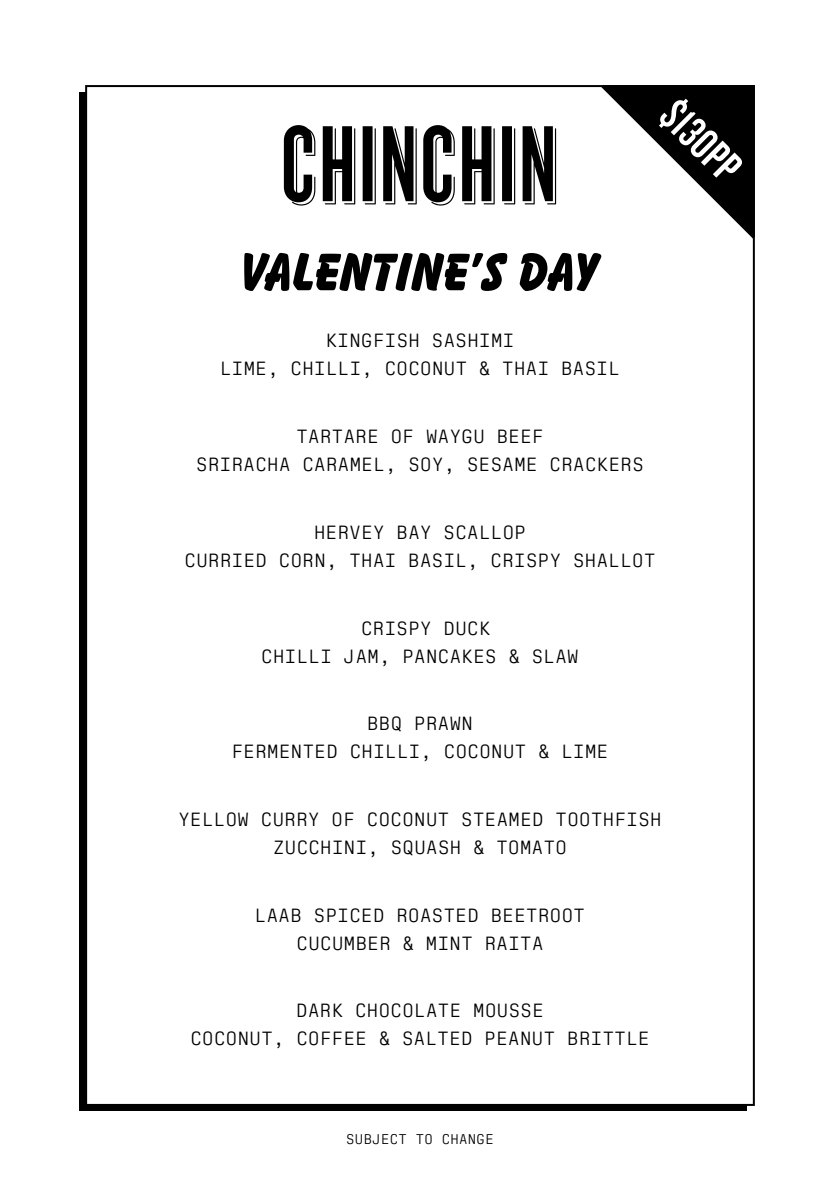
<style>
.page{position:relative;width:840px;height:1191px;background:#fff}
.page>*{position:absolute;margin:0;border:0;box-sizing:border-box;transform-origin:0 0}
.t1{font:800 54px "Balloon BT";letter-spacing:-.01em;color:#000;scale:.96 1}
.t2{font:46px "Knockout HTF48 Featherweight";color:#fff}
.t3{font:19px/28px "Excellent";letter-spacing:.025em;color:#000;text-align:center}
.t4{font:14px "Excellent";letter-spacing:.025em;color:#000}
</style>
<div class="page">
<div style="left:85px;top:85px;width:669px;height:1021px;background:#fff;border:2px solid #000"></div>
<svg style="left:600px;top:85px;width:154px;height:154px"></svg>
<svg style="left:284px;top:125px;width:272px;height:80px"></svg>
<p class="t2" style="left:683px;top:91px;width:95px;rotate:45deg">$130PP</p>
<p class="t1" style="left:241px;top:239px;width:374px">VALENTINE’S DAY</p>
<p class="t3" style="left:220px;top:327px;width:401px">KINGFISH SASHIMI<br>LIME, CHILLI, COCONUT &amp; THAI BASIL</p>
<p class="t3" style="left:196px;top:423px;width:449px">TARTARE OF WAYGU BEEF<br>SRIRACHA CARAMEL, SOY, SESAME CRACKERS</p>
<p class="t3" style="left:184px;top:518px;width:472px">HERVEY BAY SCALLOP<br>CURRIED CORN, THAI BASIL, CRISPY SHALLOT</p>
<p class="t3" style="left:261px;top:614px;width:319px;text-align:left;text-indent:100px">CRISPY DUCK<br>CHILLI JAM, PANCAKES &amp; SLAW</p>
<p class="t3" style="left:231px;top:710px;width:378px">BBQ PRAWN<br>FERMENTED CHILLI, COCONUT &amp; LIME</p>
<p class="t3" style="left:178px;top:805px;width:484px">YELLOW CURRY OF COCONUT STEAMED TOOTHFISH<br>ZUCCHINI, SQUASH &amp; TOMATO</p>
<p class="t3" style="left:255px;top:901px;width:331px">LAAB SPICED ROASTED BEETROOT<br>CUCUMBER &amp; MINT RAITA</p>
<p class="t3" style="left:190px;top:997px;width:460px">DARK CHOCOLATE MOUSSE<br>COCONUT, COFFEE &amp; SALTED PEANUT BRITTLE</p>
<p class="t4" style="left:346px;top:1131px;width:149px">SUBJECT TO CHANGE</p>
</div>
